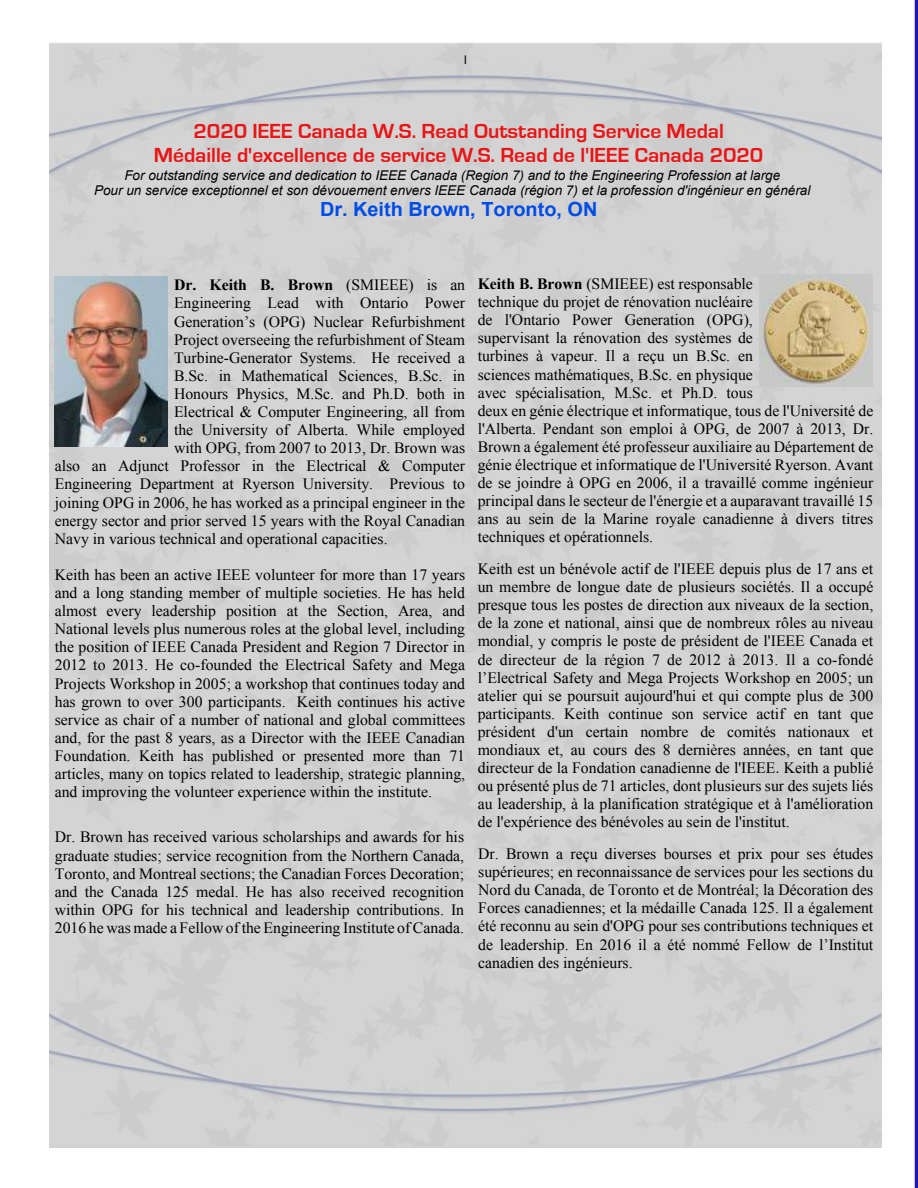
<style>
.page{position:relative;width:918px;height:1188px;background:#fff}
.page>*{position:absolute;margin:0;border:0;box-sizing:border-box;transform-origin:0 0}
.t1{font:700 21px/23.9px "Eurostile";color:#e91516;text-align:center}
.t2{font:700 19.5px "Arial";color:#004de6}
.t3{font:15.75px/18.1px "Times New Roman";color:#000;text-align:justify}
.t4{font:700 15.75px "Times New Roman";color:#000}
.t5{font:italic 13.5px/15.5px "Arial";color:#000;text-align:center}
.t6{font:12px "Arial";color:#000}
.s1{font-weight:400}
.s2{font-weight:700}
.s3{font-family:"Arial";font-size:15px}
</style>
<div class="page">
<div style="left:49px;top:43px;width:833px;height:1103px;background:#d4d4d4"></div>
<img style="left:55px;top:276px;width:112px;height:170px">
<img style="left:914px;top:0;width:1px;height:1188px">
<hr style="left:915px;top:0;width:3px;height:1188px;background:#1e18ad">
<img style="left:760px;top:274px;width:112px;height:113px">
<p class="t6" style="left:464px;top:55px;width:4px">l</p>
<h1 class="t1" style="left:154px;top:121px;width:611px">2020 IEEE Canada W.S. Read Outstanding Service Medal<br>Médaille d'excellence de service W.S. Read de l'IEEE Canada 2020</h1>
<p class="t5" style="left:94px;top:169px;width:718px">For outstanding service and dedication to IEEE Canada (Region 7) and to the Engineering Profession at large<br>Pour un service exceptionnel et son dévouement envers IEEE Canada (région 7) et la profession d'ingénieur en général</p>
<p class="t2" style="left:320px;top:202px;width:279px">Dr. Keith Brown, Toronto, ON</p>
<p class="t4" style="left:174px;top:280px;width:293px">Dr. Keith B. Brown <span class="s1">(SMIEEE) is an</span></p>
<p class="t3" style="left:174px;top:296px;width:293px">Engineering Lead with Ontario Power</p>
<p class="t3" style="left:174px;top:314px;width:293px">Generation’s (OPG) Nuclear Refurbishment</p>
<p class="t3" style="left:174px;top:332px;width:293px">Project overseeing the refurbishment of Steam</p>
<p class="t3" style="left:174px;top:350px;width:293px">Turbine-Generator Systems. He received a</p>
<p class="t3" style="left:174px;top:368px;width:293px">B.Sc. in Mathematical Sciences, B.Sc. in</p>
<p class="t3" style="left:174px;top:386px;width:293px">Honours Physics, M.Sc. and Ph.D. both in</p>
<p class="t3" style="left:174px;top:404px;width:293px">Electrical &amp; Computer Engineering, all from</p>
<p class="t3" style="left:174px;top:422px;width:293px">the University of Alberta. While employed</p>
<p class="t3" style="left:174px;top:440px;width:293px">with OPG, from 2007 to 2013, Dr. Brown was</p>
<p class="t3" style="left:55px;top:458px;width:412px">also an Adjunct Professor in the Electrical &amp; Computer</p>
<p class="t3" style="left:55px;top:477px;width:412px">Engineering Department at Ryerson University. Previous to</p>
<p class="t3" style="left:55px;top:495px;width:412px">joining OPG in 2006, he has worked as a principal engineer in the</p>
<p class="t3" style="left:55px;top:513px;width:412px">energy sector and prior served 15 years with the Royal Canadian</p>
<p class="t3" style="left:55px;top:531px;width:334px">Navy in various technical and operational capacities.</p>
<p class="t3" style="left:55px;top:567px;width:412px">Keith has been an active IEEE volunteer for more than 17 years and a long standing member of multiple societies. He has held almost every leadership position at the Section, Area, and National levels plus numerous roles at the global level, including the position of IEEE Canada President and Region 7 Director in 2012 to 2013. He co-founded the Electrical Safety and Mega Projects Workshop in 2005; a workshop that continues today and has grown to over 300 participants. Keith continues his active service as chair of a number of national and global committees and, for the past 8 years, as a Director with the IEEE Canadian Foundation. Keith has published or presented more than 71 articles, many on topics related to leadership, strategic planning, and improving the volunteer experience within the institute.</p>
<p class="t3" style="left:55px;top:830px;width:411px">Dr. Brown has received various scholarships and awards for his graduate studies; service recognition from the Northern Canada, Toronto, and Montreal sections; the Canadian Forces Decoration; and the Canada 125 medal. He has also received recognition within OPG for his technical and leadership contributions. In 2016 he was made a Fellow of the Engineering Institute of Canada.</p>
<p class="t3" style="left:478px;top:276px;width:397px;text-align:left"><span class="s2">Keith B. Brown</span> (SMIEEE) est responsable<br>technique du projet de rénovation nucléaire<br>de l'Ontario Power Generation (OPG),<br>supervisant la rénovation des systèmes de<br>turbines à vapeur. Il a reçu un B.Sc. en<br>sciences mathématiques, B.Sc. en physique<br>avec spécialisation, M.Sc. et Ph.D. tous<br>deux en génie électrique et informatique, tous de l'Université de l'Alberta. Pendant son emploi à OPG, de 2007 à 2013, Dr.<br>Brown a également été professeur auxiliaire au Département de génie électrique et informatique de l'Université Ryerson. Avant de se joindre à OPG en 2006, il a travaillé comme ingénieur principal dans le secteur de l'énergie et a auparavant travaillé 15 ans au sein de la Marine royale canadienne à divers titres techniques et opérationnels.</p>
<p class="t3" style="left:478px;top:561px;width:397px">Keith est un bénévole actif de l'IEEE depuis plus de 17 ans et un membre de longue date de plusieurs sociétés. Il a occupé presque tous les postes de direction aux niveaux de la section, de la zone et national, ainsi que de nombreux rôles au niveau mondial, y compris le poste de président de l'IEEE Canada et de directeur de la région 7 de 2012 à 2013. Il a co-fondé l’Electrical Safety and Mega Projects Workshop en 2005; un atelier qui se poursuit aujourd'hui et qui compte plus de 300 participants. Keith continue son service actif en tant que président d'un certain nombre de comités nationaux et mondiaux et, au cours des 8 dernières années, en tant que directeur de la Fondation canadienne de l'IEEE<span class="s3">.</span> Keith a publié ou présenté plus de 71 articles, dont plusieurs sur des sujets liés au leadership, à la planification stratégique et à l'amélioration de l'expérience des bénévoles au sein de l'institut.</p>
<p class="t3" style="left:478px;top:846px;width:397px">Dr. Brown a reçu diverses bourses et prix pour ses études supérieures; en reconnaissance de services pour les sections du Nord du Canada, de Toronto et de Montréal; la Décoration des Forces canadiennes; et la médaille Canada 125. Il a également été reconnu au sein d'OPG pour ses contributions techniques et de leadership. En 2016 il a été nommé Fellow de l’Institut canadien des ingénieurs.</p>
</div>
